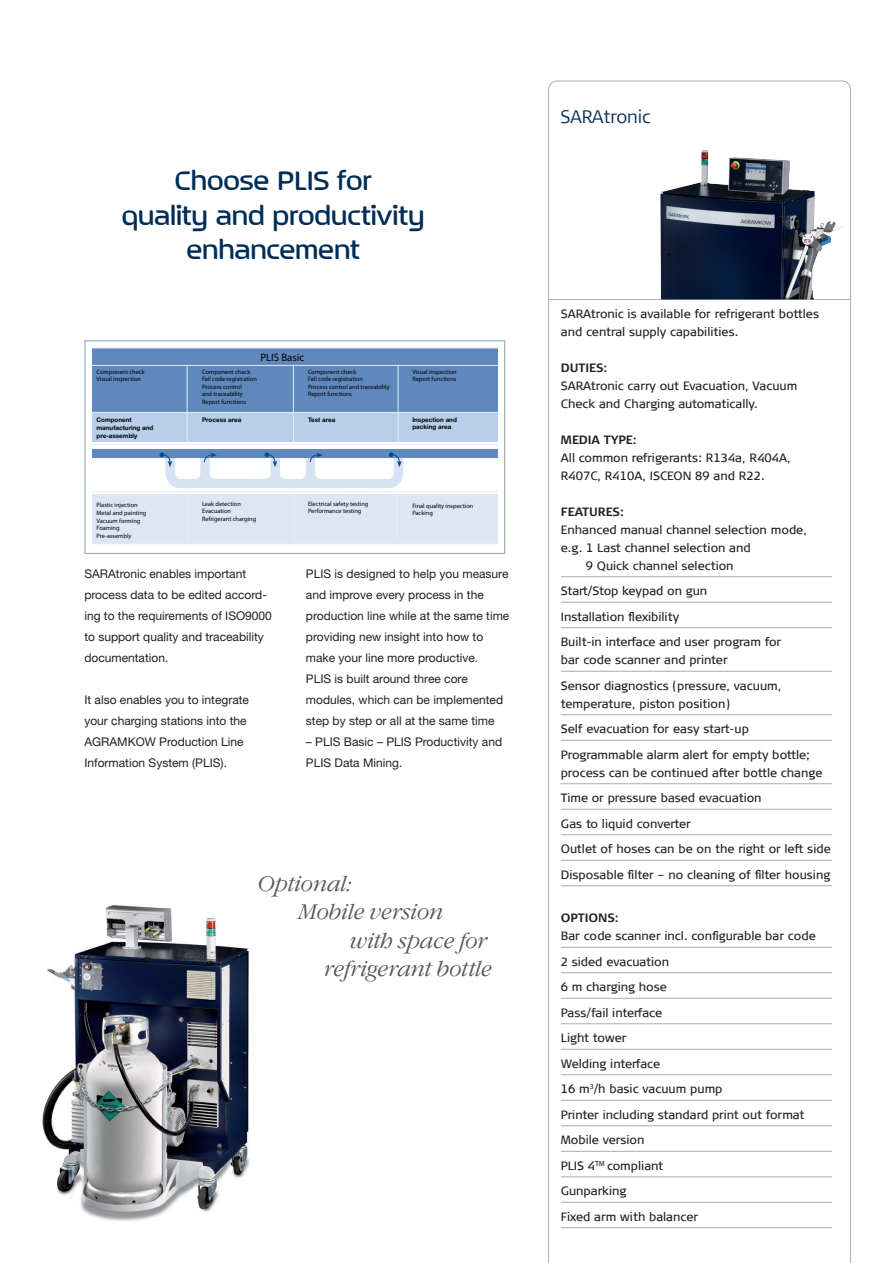
<style>
.page{position:relative;width:893px;height:1263px;background:#fff}
.page>*{position:absolute;margin:0;border:0;box-sizing:border-box;transform-origin:0 0}
.t1{font:500 36px/34.5px "September";color:#002c55;text-align:center}
.t2{font:italic 21px/28.5px "Garamond Light ITC";letter-spacing:.005em;color:#57585a}
.t3{font:300 18px "Signa Column";color:#002c55}
.t4{font:12px/18px "Signa Column";color:#231f20}
.t5{font:12px/21px "Helvetica Neue LT Std";color:#231f20}
.t6{font:700 12px "Signa Column";letter-spacing:-.005em;color:#231f20}
.t7{font:10.8px "Myriad Pro";color:#000}
.t8{font:6.3px/7.6px "Myriad Pro";color:#000}
.t9{font:700 6.3px/7.6px "Helvetica Neue";color:#000}
</style>
<div class="page">
<svg style="left:548px;top:81px;width:303px;height:1182px"></svg>
<hr style="left:561px;top:576px;width:271px;height:1px;background:#a3b0aa">
<hr style="left:561px;top:602px;width:271px;height:1px;background:#a3b0aa">
<hr style="left:561px;top:627px;width:271px;height:1px;background:#a3b0aa">
<hr style="left:561px;top:671px;width:271px;height:1px;background:#a3b0aa">
<hr style="left:561px;top:714px;width:271px;height:1px;background:#a3b0aa">
<hr style="left:561px;top:740px;width:271px;height:1px;background:#a3b0aa">
<hr style="left:561px;top:783px;width:271px;height:1px;background:#a3b0aa">
<hr style="left:561px;top:809px;width:271px;height:1px;background:#a3b0aa">
<hr style="left:561px;top:834px;width:271px;height:1px;background:#a3b0aa">
<hr style="left:561px;top:860px;width:271px;height:1px;background:#a3b0aa">
<hr style="left:561px;top:885px;width:271px;height:1px;background:#a3b0aa">
<hr style="left:561px;top:947px;width:271px;height:1px;background:#a3b0aa">
<hr style="left:561px;top:972px;width:271px;height:1px;background:#a3b0aa">
<hr style="left:561px;top:998px;width:271px;height:1px;background:#a3b0aa">
<hr style="left:561px;top:1023px;width:271px;height:1px;background:#a3b0aa">
<hr style="left:561px;top:1049px;width:271px;height:1px;background:#a3b0aa">
<hr style="left:561px;top:1074px;width:271px;height:1px;background:#a3b0aa">
<hr style="left:561px;top:1100px;width:271px;height:1px;background:#a3b0aa">
<hr style="left:561px;top:1125px;width:271px;height:1px;background:#a3b0aa">
<hr style="left:561px;top:1151px;width:271px;height:1px;background:#a3b0aa">
<hr style="left:561px;top:1176px;width:271px;height:1px;background:#a3b0aa">
<hr style="left:561px;top:1202px;width:271px;height:1px;background:#a3b0aa">
<hr style="left:561px;top:1227px;width:271px;height:1px;background:#a3b0aa">
<hr style="left:548px;top:299px;width:302px;height:1px;background:#a4b3ab">
<div style="left:84px;top:340px;width:421px;height:214px;border:1px solid #a3b0aa"></div>
<div style="left:92px;top:348px;width:406px;height:18px;background:#5f88bc"></div>
<div style="left:92px;top:494px;width:406px;height:50px;background:#dde6f3"></div>
<div style="left:92px;top:357px;width:406px;height:56px;background:#5f88bc"></div>
<div style="left:92px;top:412px;width:406px;height:77px;background:#b8cfe9"></div>
<div style="left:92px;top:443px;width:406px;height:51px;background:#fff"></div>
<hr style="left:92px;top:444px;width:406px;height:1px;background:#e6ecf6">
<hr style="left:187px;top:494px;width:1px;height:50px;background:#e6ecf6">
<hr style="left:293px;top:494px;width:1px;height:50px;background:#e6ecf6">
<hr style="left:397px;top:494px;width:1px;height:50px;background:#e6ecf6">
<hr style="left:92px;top:412px;width:406px;height:1px;background:#e6ecf6">
<hr style="left:92px;top:543px;width:406px;height:1px;background:#e6ecf6">
<hr style="left:92px;top:491px;width:406px;height:1px;background:#e6ecf6">
<hr style="left:92px;top:365px;width:406px;height:1px;background:#e6ecf6">
<hr style="left:92px;top:348px;width:406px;height:1px;background:#e6ecf6">
<div style="left:92px;top:449px;width:406px;height:9px;background:#5f88bc"></div>
<svg style="left:141px;top:364px;width:331px;height:129px"></svg>
<hr style="left:498px;top:348px;width:1px;height:196px;background:#e6ecf6">
<img style="left:660px;top:151px;width:158px;height:148px">
<img style="left:42px;top:905px;width:208px;height:316px">
<p class="t1" style="left:175px;top:163px;width:199px">Choose PLIS for</p>
<p class="t1" style="left:122px;top:197px;width:304px">quality and productivity enhancement</p>
<p class="t8" style="left:96px;top:368px;width:50px">Component check<br>Visual inspection</p>
<p class="t9" style="left:96px;top:416px;width:58px">Component manufacturing and pre-assembly</p>
<p class="t8" style="left:96px;top:501px;width:51px">Plastic injection<br>Metal and painting<br>Vacuum forming<br>Foaming<br>Pre-assembly</p>
<p class="t7" style="left:260px;top:350px;width:45px">PLIS Basic</p>
<p class="t8" style="left:202px;top:368px;width:56px">Component check<br>Fail code registration<br>Process control<br>and traceability<br>Report functions</p>
<p class="t9" style="left:202px;top:416px;width:41px">Process area</p>
<p class="t8" style="left:308px;top:368px;width:83px">Component check<br>Fall code registration<br>Process control and traceability<br>Report functions</p>
<p class="t9" style="left:308px;top:416px;width:29px">Test area</p>
<p class="t8" style="left:412px;top:368px;width:46px">Visual inspection<br>Report functions</p>
<p class="t9" style="left:412px;top:416px;width:46px">Inspection and packing area</p>
<p class="t8" style="left:202px;top:500px;width:56px">Leak detection<br>Evacuation<br>Refrigerant charging</p>
<p class="t8" style="left:308px;top:500px;width:62px">Electrical safety testing<br>Performance testing</p>
<p class="t8" style="left:412px;top:502px;width:63px">Final quality inspection<br>Packing</p>
<p class="t5" style="left:84px;top:563px;width:189px">SARAtronic enables important process data to be edited accord&shy;ing to the requirements of ISO9000 to support quality and traceability documentation.</p>
<p class="t5" style="left:84px;top:689px;width:166px">It also enables you to integrate your charging stations into the<br>AGRAMKOW Production Line<br>Information System (PLIS).</p>
<p class="t5" style="left:306px;top:563px;width:205px">PLIS is designed to help you measure and improve every process in the production line while at the same time providing new insight into how to make your line more productive.</p>
<p class="t5" style="left:306px;top:668px;width:199px">PLIS is built around three core modules, which can be implemented step by step or all at the same time</p>
<p class="t5" style="left:306px;top:731px;width:198px">– PLIS Basic – PLIS Productivity and<br>PLIS Data Mining.</p>
<p class="t2" style="left:299px;top:869px;width:146px;text-indent:-41px">Optional:<br>Mobile version</p>
<p class="t2" style="left:350px;top:926px;width:138px">with space for</p>
<p class="t2" style="left:324px;top:955px;width:169px">refrigerant bottle</p>
<p class="t3" style="left:561px;top:107px;width:92px">SARAtronic</p>
<p class="t4" style="left:561px;top:304px;width:260px">SARAtronic is available for refrigerant bottles and central supply capabilities.</p>
<p class="t6" style="left:561px;top:360px;width:48px">DUTIES:</p>
<p class="t4" style="left:561px;top:376px;width:238px">SARAtronic carry out Evacuation, Vacuum<br>Check and Charging automatically.</p>
<p class="t6" style="left:561px;top:432px;width:78px">MEDIA TYPE:</p>
<p class="t4" style="left:561px;top:448px;width:231px">All common refrigerants: R134a, R404A,<br>R407C, R410A, ISCEON 89 and R22.</p>
<p class="t6" style="left:561px;top:504px;width:65px">FEATURES:</p>
<p class="t4" style="left:561px;top:520px;width:248px">Enhanced manual channel selection mode,</p>
<p class="t4" style="left:561px;top:538px;width:191px">e.g. 1 Last channel selection and</p>
<p class="t4" style="left:586px;top:556px;width:149px">9 Quick channel selection</p>
<p class="t4" style="left:561px;top:582px;width:148px">Start/Stop keypad on gun</p>
<p class="t4" style="left:561px;top:607px;width:120px">Installation flexibility</p>
<p class="t4" style="left:561px;top:633px;width:222px">Built-in interface and user program for bar code scanner and printer</p>
<p class="t4" style="left:561px;top:676px;width:222px">Sensor diagnostics (pressure, vacuum, temperature, piston position)</p>
<p class="t4" style="left:561px;top:720px;width:190px">Self evacuation for easy start-up</p>
<p class="t4" style="left:561px;top:745px;width:263px">Programmable alarm alert for empty bottle; process can be continued after bottle change</p>
<p class="t4" style="left:561px;top:789px;width:202px">Time or pressure based evacuation</p>
<p class="t4" style="left:561px;top:814px;width:132px">Gas to liquid converter</p>
<p class="t4" style="left:561px;top:840px;width:271px">Outlet of hoses can be on the right or left side</p>
<p class="t4" style="left:561px;top:865px;width:271px">Disposable filter – no cleaning of filter housing</p>
<p class="t6" style="left:561px;top:911px;width:60px">OPTIONS:</p>
<p class="t4" style="left:561px;top:927px;width:256px">Bar code scanner incl. configurable bar code</p>
<p class="t4" style="left:561px;top:952px;width:110px">2 sided evacuation</p>
<p class="t4" style="left:561px;top:978px;width:108px">6 m charging hose</p>
<p class="t4" style="left:561px;top:1003px;width:103px">Pass/fail interface</p>
<p class="t4" style="left:561px;top:1029px;width:67px">Light tower</p>
<p class="t4" style="left:561px;top:1054px;width:101px">Welding interface</p>
<p class="t4" style="left:561px;top:1080px;width:163px">16 m<sup>3</sup>/h basic vacuum pump</p>
<p class="t4" style="left:561px;top:1105px;width:245px">Printer including standard print out format</p>
<p class="t4" style="left:561px;top:1131px;width:85px">Mobile version</p>
<p class="t4" style="left:561px;top:1156px;width:104px">PLIS 4<sup>TM</sup> compliant</p>
<p class="t4" style="left:561px;top:1182px;width:67px">Gunparking</p>
<p class="t4" style="left:561px;top:1207px;width:139px">Fixed arm with balancer</p>
</div>
